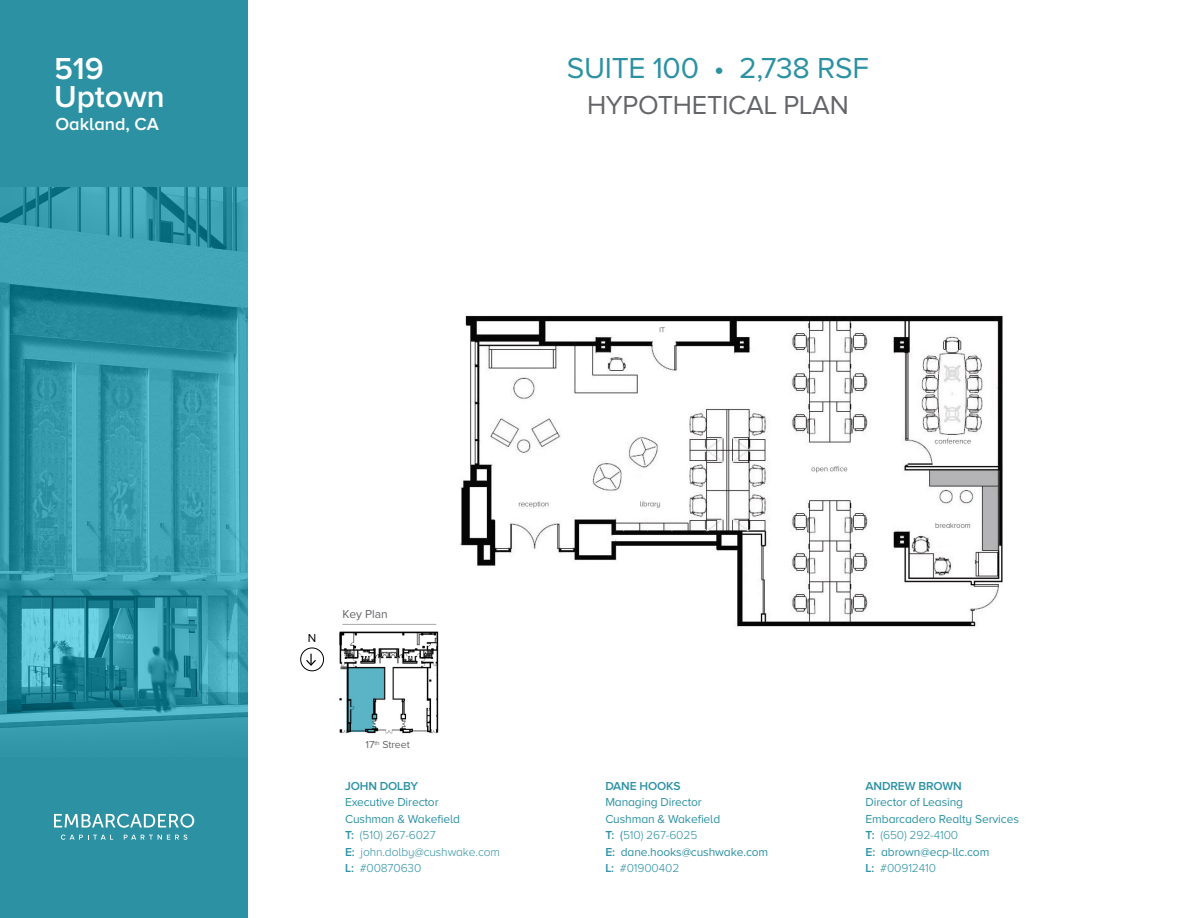
<style>
.page{position:relative;width:1188px;height:918px;background:#fff}
.page>*{position:absolute;margin:0;border:0;box-sizing:border-box;transform-origin:0 0}
.t1{font:600 31.5px "Proxima Nova A";color:#fff}
.t2{font:30px "Proxima Nova A";letter-spacing:-.01em;color:#2c91a3}
.t3{font:27px "Proxima Nova A";letter-spacing:-.01em;color:#646569}
.t4{font:600 18px "Proxima Nova A";color:#fff}
.t5{font:12px/16.5px "Proxima Nova A";letter-spacing:-.01em;color:#2c91a3}
.t6{font:300 12px/16.5px "Proxima Nova A";letter-spacing:-.01em;color:#2c91a3}
.t7{font:600 12px "Proxima Nova A";letter-spacing:-.01em;color:#2c91a3}
.t8{font:12px "Proxima Nova";color:#646569}
.t9{font:12px "Proxima Nova";color:#000}
.t10{font:10.5px "Proxima Nova";color:#646569}
.s1{font-weight:400}
.s2{font-weight:600}
.s3{font-weight:300}
</style>
<div class="page">
<img style="left:339px;top:631px;width:99px;height:103px">
<img style="left:459px;top:315px;width:544px;height:312px">
<hr style="left:342px;top:624px;width:94px;height:1px;background:#a9a8a9">
<div style="left:300px;top:648px;width:24px;height:23px;border:1px solid #000;border-radius:50%"></div>
<svg style="left:306px;top:654px;width:10px;height:12px"></svg>
<svg style="left:347px;top:668px;width:37px;height:64px;background:#61a6b4"></svg>
<div style="left:0;top:0;width:248px;height:918px;background:#2c91a3"></div>
<img style="left:0;top:188px;width:248px;height:547px">
<svg style="left:54px;top:814px;width:140px;height:14px"></svg>
<svg style="left:61px;top:835px;width:52px;height:5px"></svg>
<svg style="left:124px;top:835px;width:63px;height:5px"></svg>
<h1 class="t1" style="left:54px;top:51px;width:51px">519</h1>
<h2 class="t2" style="left:567px;top:51px;width:304px">SUITE 100 • 2,738 RSF</h2>
<h1 class="t1" style="left:54px;top:79px;width:112px">Uptown</h1>
<h3 class="t4" style="left:56px;top:113px;width:105px">Oakland, CA</h3>
<h3 class="t3" style="left:587px;top:90px;width:263px">HYPOTHETICAL PLAN</h3>
<p class="t9" style="left:308px;top:632px;width:10px">N</p>
<p class="t8" style="left:343px;top:608px;width:47px">Key Plan</p>
<p class="t10" style="left:366px;top:739px;width:46px">17<sup>th</sup> Street</p>
<p class="t7" style="left:345px;top:779px;width:75px">JOHN DOLBY</p>
<p class="t6" style="left:345px;top:794px;width:156px"><span class="s1">Executive Director<br>Cushman &amp; Wakefield<br></span><span class="s2">T:</span> (510) 267-6027<br><span class="s2">E:</span> john.dolby@cushwake.com<br><span class="s2">L:</span> #00870630</p>
<p class="t7" style="left:605px;top:779px;width:77px">DANE HOOKS</p>
<p class="t5" style="left:605px;top:794px;width:164px">Managing Director<br>Cushman &amp; Wakefield<br><span class="s2">T:</span> (<span class="s3">510) 267-6025<br></span><span class="s2">E:</span> dane.hooks@cushwake.com<br><span class="s2">L:</span> <span class="s3">#01900402</span></p>
<p class="t7" style="left:866px;top:779px;width:98px">ANDREW BROWN</p>
<p class="t5" style="left:866px;top:794px;width:155px">Director of Leasing<br>Embarcadero Realty Services<br><span class="s2">T:</span> <span class="s3">(650) 292-4100<br></span><span class="s2">E:</span> abrown@ecp-llc.com<br><span class="s2">L:</span> <span class="s3">#00912410</span></p>
</div>
